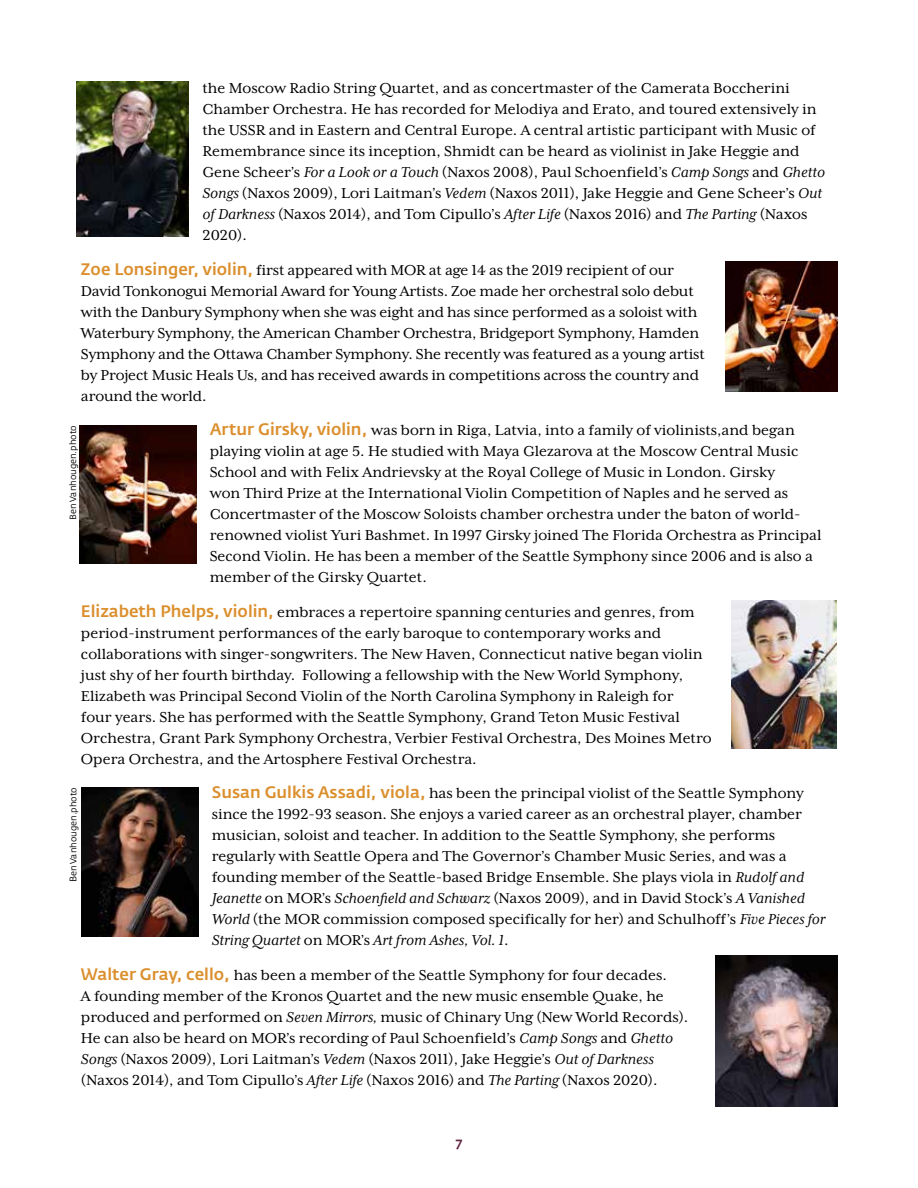
<style>
.page{position:relative;width:918px;height:1188px;background:#fff}
.page>*{position:absolute;margin:0;border:0;box-sizing:border-box;transform-origin:0 0}
.t1{font:16.5px/21px "Mrs Eaves XL Ser R";color:#000}
.t2{font:16.5px "Mrs Eaves XL Ser RI";color:#000}
.t3{font:500 13.5px "Fedra Sans Std";color:#5e233f}
.t4{font:9px "Fedra Sans Std";color:#000}
.s1{font-family:"Mrs Eaves XL Ser RI"}
.s2{font-family:"Fedra Sans Std";font-weight:500;color:#db8f2d}
.s3{font-family:"Mrs Eaves XL Ser R"}
.s4{font-size:9.45px}
</style>
<div class="page">
<img style="left:76px;top:81px;width:113px;height:156px">
<img style="left:726px;top:262px;width:111px;height:130px">
<img style="left:731px;top:601px;width:106px;height:147px">
<img style="left:80px;top:425px;width:116px;height:138px">
<img style="left:81px;top:787px;width:117px;height:149px">
<img style="left:715px;top:955px;width:122px;height:152px">
<p class="t1" style="left:202px;top:78px;width:624px">the Moscow Radio String Quartet, and as concertmaster of the Camerata Boccherini Chamber Orchestra. He has recorded for Melodiya and Erato, and toured extensively in the USSR and in Eastern and Central Europe. A central artistic participant with Music of Remembrance since its inception, Shmidt can be heard as violinist in Jake Heggie and Gene Scheer’s <span class="s1">For a Look or a Touch</span> (Naxos 2008), Paul Schoenfield’s <span class="s1">Camp Songs</span> and <span class="s1">Ghetto Songs</span> (Naxos 2009), Lori Laitman’s <span class="s1">Vedem</span> (Naxos 2011), Jake Heggie and Gene Scheer’s <span class="s1">Out of Darkness</span> (Naxos 2014), and Tom Cipullo’s <span class="s1">After Life</span> (Naxos 2016) and <span class="s1">The Parting</span> (Naxos 2020).</p>
<p class="t1" style="left:81px;top:260px;width:625px"><span class="s2">Zoe Lonsinger, violin,</span> first appeared with MOR at age 14 as the 2019 recipient of our David Tonkonogui Memorial Award for Young Artists. Zoe made her orchestral solo debut with the Danbury Symphony when she was eight and has since performed as a soloist with Waterbury Symphony, the American Chamber Orchestra, Bridgeport Symphony, Hamden Symphony and the Ottawa Chamber Symphony. She recently was featured as a young artist by Project Music Heals Us, and has received awards in competitions across the country and around the world.</p>
<p class="t1" style="left:210px;top:420px;width:613px"><span class="s2">Artur Girsky, violin,</span> was born in Riga, Latvia, into a family of violinists,and began playing violin at age 5. He studied with Maya Glezarova at the Moscow Central Music School and with Felix Andrievsky at the Royal College of Music in London. Girsky<br>won Third Prize at the International Violin Competition of Naples and he served as Concertmaster of the Moscow Soloists chamber orchestra under the baton of world&shy;renowned violist Yuri Bashmet. In 1997 Girsky joined The Florida Orchestra as Principal Second Violin. He has been a member of the Seattle Symphony since 2006 and is also a member of the Girsky Quartet.</p>
<p class="t1" style="left:81px;top:602px;width:632px"><span class="s2">Elizabeth Phelps, violin,</span> embraces a repertoire spanning centuries and genres, from period-instrument performances of the early baroque to contemporary works and collaborations with singer-songwriters. The New Haven, Connecticut native began violin just shy of her fourth birthday. Following a fellowship with the New World Symphony, Elizabeth was Principal Second Violin of the North Carolina Symphony in Raleigh for<br>four years. She has performed with the Seattle Symphony, Grand Teton Music Festival Orchestra, Grant Park Symphony Orchestra, Verbier Festival Orchestra, Des Moines Metro Opera Orchestra, and the Artosphere Festival Orchestra.</p>
<p class="t1" style="left:212px;top:783px;width:594px"><span class="s2">Susan Gulkis Assadi, viola,</span> has been the principal violist of the Seattle Symphony since the 1992-93 season. She enjoys a varied career as an orchestral player, chamber musician, soloist and teacher. In addition to the Seattle Symphony, she performs regularly with Seattle Opera and The Governor’s Chamber Music Series, and was a founding member of the Seattle-based Bridge Ensemble. She plays viola in <span class="s1">Rudolf and</span></p>
<p class="t2" style="left:212px;top:890px;width:595px">Jeanette <span class="s3">on MOR’s</span> Schoenfield and Schwarz <span class="s3">(Naxos 2009), and in David Stock’s</span> A Vanished</p>
<p class="t1" style="left:212px;top:909px;width:615px"><span class="s1">World</span> (the MOR commission composed specifically for her) and Schulhoff’s <span class="s1">Five Pieces for</span></p>
<p class="t2" style="left:212px;top:932px;width:298px">String Quartet <span class="s3">on MOR’s</span> Art from Ashes, Vol. 1<span class="s3">.</span></p>
<p class="t1" style="left:81px;top:965px;width:609px"><span class="s2">Walter Gray, cello,</span> has been a member of the Seattle Symphony for four decades.<br>A founding member of the Kronos Quartet and the new music ensemble Quake, he produced and performed on <span class="s1">Seven Mirrors,</span> music of Chinary Ung (New World Records).<br>He can also be heard on MOR’s recording of Paul Schoenfield’s <span class="s1">Camp Songs</span> and <span class="s1">Ghetto Songs</span> (Naxos 2009), Lori Laitman’s <span class="s1">Vedem</span> (Naxos 2011), Jake Heggie’s <span class="s1">Out of Darkness </span>(Naxos 2014), and Tom Cipullo’s <span class="s1">After Life</span> (Naxos 2016) and <span class="s1">The Parting</span> (Naxos 2020).</p>
<p class="t4" style="left:67px;top:520px;width:96px;rotate:-90deg">Ben Vanhougen.photo</p>
<p class="t4" style="left:68px;top:882px;width:97px;rotate:-90deg"><span class="s4">B</span>en Vanhougen.photo</p>
<p class="t3" style="left:456px;top:1134px;width:8px">7</p>
</div>
